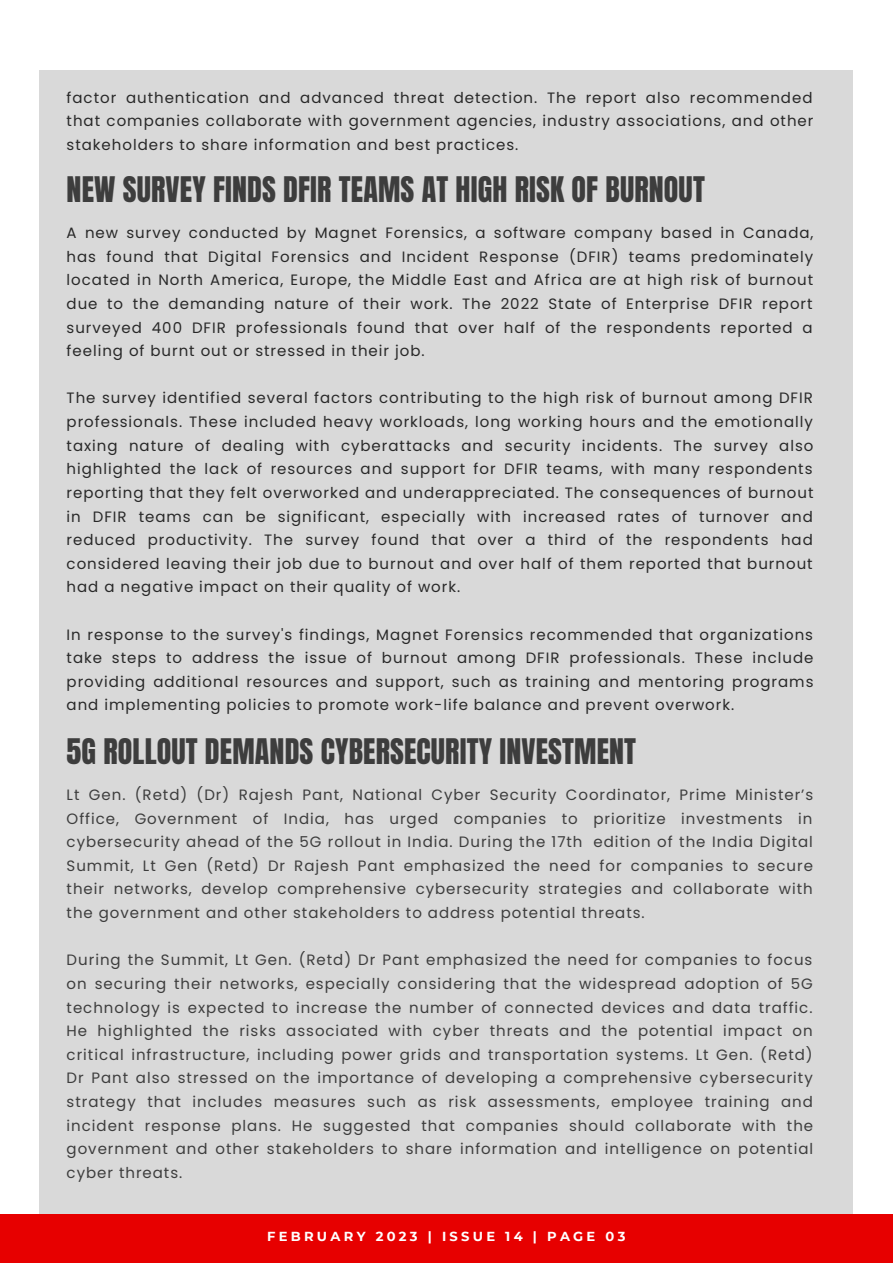
<style>
.page{position:relative;width:893px;height:1264px;background:#fff}
.page>*{position:absolute;margin:0;border:0;box-sizing:border-box;transform-origin:0 0}
.t1{font:30px "Anton";letter-spacing:.005em;color:#3d3d3d}
.t2{font:15px/23.5px "Poppins";letter-spacing:.065em;color:#282828;text-align:justify}
.t3{font:15px/23.5px "Poppins";letter-spacing:.065em;color:#3d3d3d;text-align:justify}
.t4{font:700 13.05px "Montserrat";letter-spacing:.25em;color:#fff}
</style>
<div class="page">
<div style="left:40px;top:71px;width:812px;height:1158px;background:#d9d9d9"></div>
<div style="left:0;top:1214px;width:892px;height:48px;background:#e70000"></div>
<p class="t2" style="left:67px;top:86px;width:748px">factor authentication and advanced threat detection. The report also recommended that companies collaborate with government agencies, industry associations, and other stakeholders to share information and best practices.</p>
<h1 class="t1" style="left:67px;top:167px;width:639px">NEW SURVEY FINDS DFIR TEAMS AT HIGH RISK OF BURNOUT</h1>
<p class="t2" style="left:67px;top:221px;width:748px">A new survey conducted by Magnet Forensics, a software company based in Canada, has found that Digital Forensics and Incident Response (DFIR) teams predominately located in North America, Europe, the Middle East and Africa are at high risk of burnout due to the demanding nature of their work. The 2022 State of Enterprise DFIR report surveyed 400 DFIR professionals found that over half of the respondents reported a feeling of burnt out or stressed in their job.</p>
<p class="t2" style="left:67px;top:386px;width:748px">The survey identified several factors contributing to the high risk of burnout among DFIR professionals. These included heavy workloads, long working hours and the emotionally taxing nature of dealing with cyberattacks and security incidents. The survey also highlighted the lack of resources and support for DFIR teams, with many respondents reporting that they felt overworked and underappreciated. The consequences of burnout in DFIR teams can be significant, especially with increased rates of turnover and reduced productivity. The survey found that over a third of the respondents had considered leaving their job due to burnout and over half of them reported that burnout had a negative impact on their quality of work.</p>
<p class="t2" style="left:67px;top:622px;width:748px">In response to the survey's findings, Magnet Forensics recommended that organizations take steps to address the issue of burnout among DFIR professionals. These include providing additional resources and support, such as training and mentoring programs and implementing policies to promote work-life balance and prevent overwork.</p>
<h1 class="t1" style="left:67px;top:729px;width:571px">5G ROLLOUT DEMANDS CYBERSECURITY INVESTMENT</h1>
<p class="t3" style="left:67px;top:783px;width:748px">Lt Gen. (Retd) (Dr) Rajesh Pant, National Cyber Security Coordinator, Prime Minister’s Office, Government of India, has urged companies to prioritize investments in cybersecurity ahead of the 5G rollout in India. During the 17th edition of the India Digital Summit, Lt Gen (Retd) Dr Rajesh Pant emphasized the need for companies to secure their networks, develop comprehensive cybersecurity strategies and collaborate with the government and other stakeholders to address potential threats.</p>
<p class="t3" style="left:67px;top:948px;width:748px">During the Summit, Lt Gen. (Retd) Dr Pant emphasized the need for companies to focus on securing their networks, especially considering that the widespread adoption of 5G technology is expected to increase the number of connected devices and data traffic.<br>He highlighted the risks associated with cyber threats and the potential impact on critical infrastructure, including power grids and transportation systems. Lt Gen. (Retd)<br>Dr Pant also stressed on the importance of developing a comprehensive cybersecurity strategy that includes measures such as risk assessments, employee training and incident response plans. He suggested that companies should collaborate with the government and other stakeholders to share information and intelligence on potential cyber threats.</p>
<p class="t4" style="left:267px;top:1228px;width:360px">FEBRUARY 2023 | ISSUE 14 | PAGE 03</p>
<p class="t4" style="left:290px;top:1228px;width:346px">JANUARY 2023 | I SUE 13 | PAGE 03</p>
</div>
